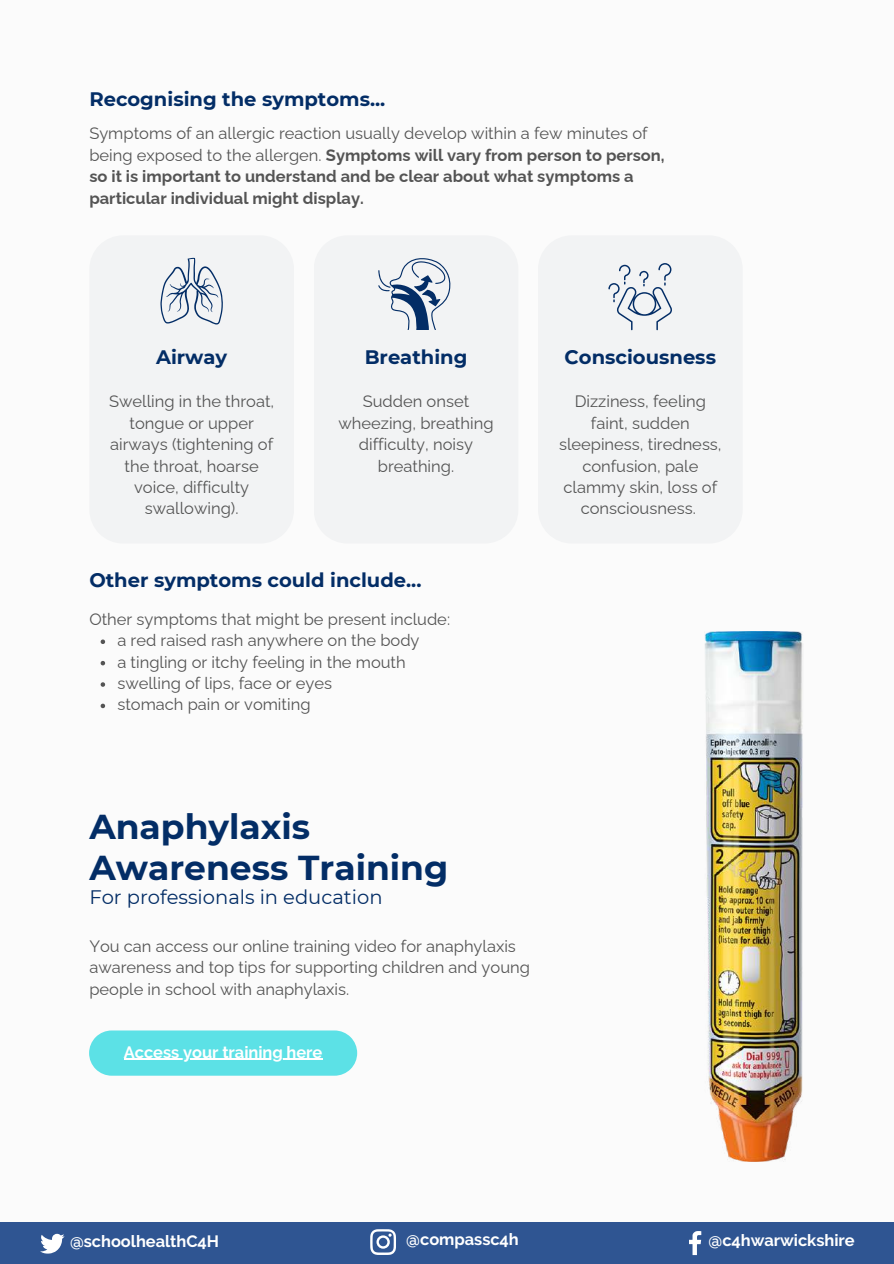
<style>
.page{position:relative;width:894px;height:1264px;background:#fff}
.page>*{position:absolute;margin:0;border:0;box-sizing:border-box;transform-origin:0 0}
.t1{font:700 34.5px/40.5px "Montserrat";color:#032d66}
.t2{font:700 19.5px "Montserrat";color:#032d66}
.t3{font:19.5px "Montserrat";color:#032d66}
.t4{font:16.5px/21.3px "Raleway";color:#545454;text-align:center}
.t5{font:700 16.5px/21.3px "Raleway";color:#545454}
.t6{font:700 16.35px "Raleway";color:#fff}
.s1{font-weight:400}
</style>
<div class="page">
<div style="left:0;top:0;width:893px;height:1263px;background:#f8f8f8"></div>
<svg style="left:160px;top:258px;width:63px;height:66px"></svg>
<svg style="left:378px;top:258px;width:73px;height:72px"></svg>
<svg style="left:608px;top:263px;width:64px;height:67px"></svg>
<img style="left:705px;top:631px;width:98px;height:530px">
<svg style="left:89px;top:1030px;width:268px;height:45px;background:#65e2e7"></svg>
<hr style="left:124px;top:1058px;width:198px;height:1px;background:#fff">
<svg style="left:101px;top:639px;width:4px;height:5px"></svg>
<svg style="left:101px;top:661px;width:4px;height:4px"></svg>
<svg style="left:101px;top:682px;width:4px;height:4px"></svg>
<svg style="left:101px;top:703px;width:4px;height:5px"></svg>
<div style="left:0;top:1222px;width:893px;height:41px;background:#2f5592"></div>
<svg style="left:40px;top:1233px;width:24px;height:20px"></svg>
<svg style="left:689px;top:1231px;width:12px;height:23px"></svg>
<svg style="left:370px;top:1229px;width:26px;height:25px"></svg>
<p class="t2" style="left:89px;top:87px;width:297px">Recognising the symptoms...</p>
<p class="t5" style="left:89px;top:123px;width:576px"><span class="s1">Symptoms of an allergic reaction usually develop within a few minutes of being exposed to the allergen.</span> Symptoms will vary from person to person, so it is important to understand and be clear about what symptoms a particular individual might display.</p>
<p class="t2" style="left:156px;top:345px;width:73px">Airway</p>
<p class="t2" style="left:364px;top:345px;width:104px">Breathing</p>
<p class="t2" style="left:564px;top:345px;width:153px">Consciousness</p>
<p class="t4" style="left:109px;top:391px;width:167px">Swelling in the throat, tongue or upper airways (tightening of the throat, hoarse voice, difficulty swallowing).</p>
<p class="t4" style="left:338px;top:391px;width:156px">Sudden onset wheezing, breathing difficulty, noisy breathing.</p>
<p class="t4" style="left:559px;top:391px;width:164px">Dizziness, feeling faint, sudden sleepiness, tiredness, confusion, pale clammy skin, loss of consciousness.</p>
<p class="t2" style="left:89px;top:568px;width:333px">Other symptoms could include...</p>
<p class="t4" style="left:117px;top:608px;width:334px;text-align:left;text-indent:-28px">Other symptoms that might be present include: a red raised rash anywhere on the body<br>a tingling or itchy feeling in the mouth swelling of lips, face or eyes<br>stomach pain or vomiting</p>
<h1 class="t1" style="left:89px;top:806px;width:360px">Anaphylaxis<br>Awareness Training</h1>
<p class="t3" style="left:89px;top:885px;width:294px">For professionals in education</p>
<p class="t4" style="left:89px;top:935px;width:442px;text-align:left">You can access our online training video for anaphylaxis awareness and top tips for supporting children and young people in school with anaphylaxis.</p>
<p class="t6" style="left:124px;top:1042px;width:200px">Access your training here</p>
<p class="t6" style="left:70px;top:1231px;width:150px">@schoolhealthC4H</p>
<p class="t6" style="left:406px;top:1229px;width:114px">@compassc4h</p>
<p class="t6" style="left:708px;top:1230px;width:148px">@c4hwarwickshire</p>
</div>
